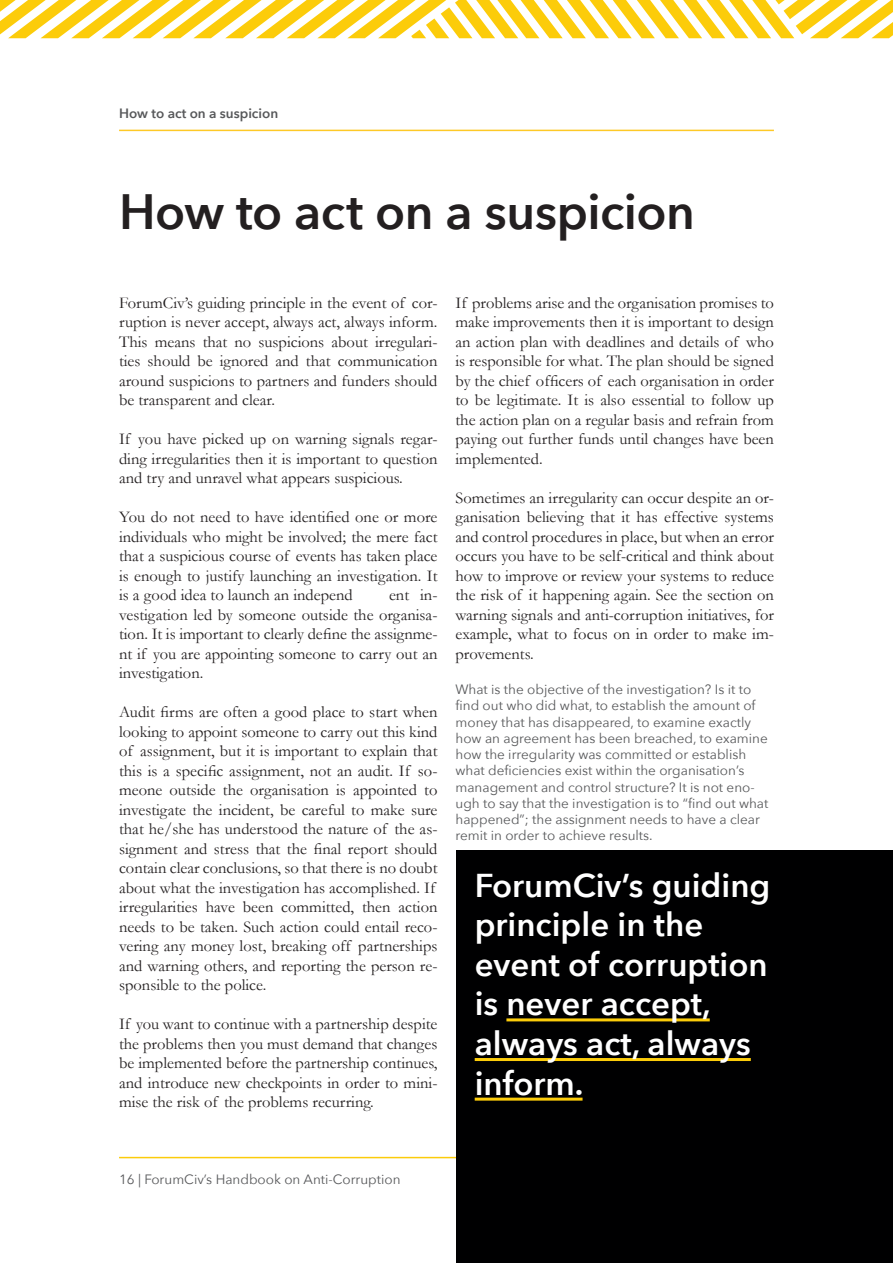
<style>
.page{position:relative;width:893px;height:1263px;background:#fff}
.page>*{position:absolute;margin:0;border:0;box-sizing:border-box;transform-origin:0 0}
.Rubrik_1{font:600 49.5px "Avenir Next LT Pro";letter-spacing:-.01em;color:#231f20}
.t1{font:600 33px/39.6px "Avenir Next LT Pro";color:#fff}
.Brödtext__Utan_indra{font:16.5px/19.5px "Garamond";color:#231f20;text-align:justify}
.Fakta_grå{font:13.5px/16.2px "Avenir Next";color:#57585a}
.t2{font:600 13.5px "Avenir Next";color:#57585a}
</style>
<div class="page">
<hr style="left:119px;top:130px;width:655px;height:1px;background:#fec927">
<hr style="left:119px;top:1157px;width:655px;height:1px;background:#fccc0a">
<svg style="left:0;top:0;width:893px;height:38px"></svg>
<div style="left:456px;top:850px;width:437px;height:413px;background:#000001"></div>
<hr style="left:506px;top:1018px;width:204px;height:3px;background:#fccc0a">
<hr style="left:475px;top:1058px;width:276px;height:3px;background:#fccc0a">
<hr style="left:475px;top:1097px;width:108px;height:3px;background:#fccc0a">
<p class="t2" style="left:119px;top:102px;width:161px">How to act on a suspicion</p>
<p class="Rubrik_1" style="left:119px;top:181px;width:577px">How to act on a suspicion</p>
<p class="Brödtext__Utan_indra" style="left:119px;top:292px;width:320px">ForumCiv’s guiding principle in the event of cor&shy;ruption is never accept, always act, always inform.<br>This means that no suspicions about irregulari&shy;ties should be ignored and that communication around suspicions to partners and funders should be transparent and clear.</p>
<p class="Brödtext__Utan_indra" style="left:119px;top:429px;width:320px">If you have picked up on warning signals regar&shy;ding irregularities then it is important to question and try and unravel what appears suspicious.</p>
<p class="Brödtext__Utan_indra" style="left:119px;top:507px;width:320px">You do not need to have identified one or more individuals who might be involved; the mere fact that a suspicious course of events has taken place is enough to justify launching an investigation. It is a good idea to launch an independ</p>
<p class="Brödtext__Utan_indra" style="left:119px;top:585px;width:320px;text-indent:270px">ent in&shy;vestigation led by someone outside the organisa&shy;tion. It is important to clearly define the assignme&shy;nt if you are appointing someone to carry out an investigation.</p>
<p class="Brödtext__Utan_indra" style="left:119px;top:702px;width:320px;text-align:left">Audit firms are often a good place to start when looking to appoint someone to carry out this kind of assignment, but it is important to explain that this is a specific assignment, not an audit. If so&shy;meone outside the organisation is appointed to investigate the incident, be careful to make sure that he/she has understood the nature of the as&shy;signment and stress that the final report should contain clear conclusions, so that there is no doubt about what the investigation has accomplished. If irregularities have been committed, then action needs to be taken. Such action could entail reco&shy;vering any money lost, breaking off partnerships and warning others, and reporting the person re&shy;sponsible to the police.</p>
<p class="Brödtext__Utan_indra" style="left:119px;top:1014px;width:320px">If you want to continue with a partnership despite the problems then you must demand that changes be implemented before the partnership continues, and introduce new checkpoints in order to mini&shy;mise the risk of the problems recurring.</p>
<p class="Brödtext__Utan_indra" style="left:455px;top:292px;width:320px">If problems arise and the organisation promises to make improvements then it is important to design an action plan with deadlines and details of who is responsible for what. The plan should be signed by the chief officers of each organisation in order to be legitimate. It is also essential to follow up the action plan on a regular basis and refrain from paying out further funds until changes have been implemented.</p>
<p class="Brödtext__Utan_indra" style="left:455px;top:487px;width:320px">Sometimes an irregularity can occur despite an or&shy;ganisation believing that it has effective systems and control procedures in place, but when an error occurs you have to be self-critical and think about how to improve or review your systems to reduce the risk of it happening again. See the section on warning signals and anti-corruption initiatives, for example, what to focus on in order to make im&shy;provements.</p>
<p class="Fakta_grå" style="left:455px;top:681px;width:314px">What is the objective of the investigation? Is it to find out who did what, to establish the amount of money that has disappeared, to examine exactly how an agreement has been breached, to examine how the irregularity was committed or establish what deficiencies exist within the organisation’s management and control structure? It is not eno&shy;ugh to say that the investigation is to “find out what happened”; the assignment needs to have a clear remit in order to achieve results.</p>
<p class="t1" style="left:475px;top:865px;width:297px">ForumCiv’s guiding principle in the event of corruption is never accept, always act, always inform.</p>
<p class="Fakta_grå" style="left:119px;top:1170px;width:283px">16 | ForumCiv’s Handbook on Anti-Corruption</p>
</div>
